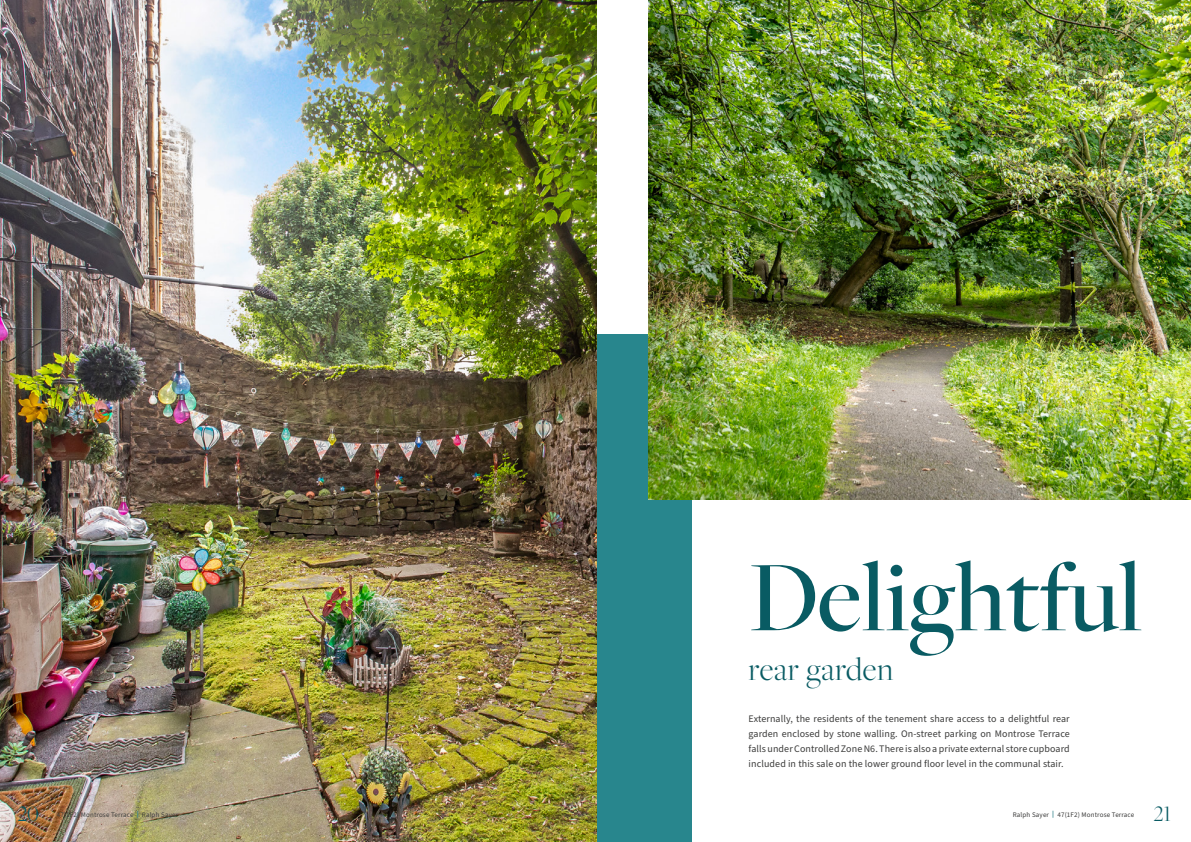
<style>
.page{position:relative;width:1191px;height:842px;background:#fff}
.page>*{position:absolute;margin:0;border:0;box-sizing:border-box;transform-origin:0 0}
.t1{font:500 103.7px "Freight Big Pro";color:#095b63}
.t2{font:300 34px "Freight Big Pro";letter-spacing:.02em;color:#095b63}
.t3{font:300 23px "Freight Big Pro";color:#095b63}
.t4{font:10px/15px "Source Sans Pro";letter-spacing:.01em;color:#3c3c3b;text-align:justify}
.t5{font:7px "Source Sans Pro";letter-spacing:.02em;color:#3c3c3b}
.s1{font-weight:900;color:#499197}
</style>
<div class="page">
<div style="left:597px;top:334px;width:95px;height:508px;background:#28868d"></div>
<img style="left:648px;top:0;width:543px;height:499px">
<img style="left:0;top:0;width:596px;height:842px">
<p class="t1" style="left:748px;top:529px;width:395px">Delightful</p>
<p class="t2" style="left:748px;top:647px;width:146px">rear garden</p>
<p class="t4" style="left:748px;top:712px;width:323px">Externally, the residents of the tenement share access to a delightful rear garden enclosed by stone walling. On-street parking on Montrose Terrace falls under Controlled Zone N6. There is also a private external store cupboard included in this sale on the lower ground floor level in the communal stair.</p>
<h3 class="t3" style="left:18px;top:798px;width:23px">20</h3>
<p class="t5" style="left:57px;top:810px;width:123px">47(1F2) Montrose Terrace <span class="s1">|</span> Ralph Sayer</p>
<p class="t5" style="left:1052px;top:810px;width:83px"><span class="s1">|</span> 47(1F2) Montrose Terrace</p>
<p class="t5" style="left:1012px;top:810px;width:38px">Ralph Sayer</p>
<h3 class="t3" style="left:1154px;top:798px;width:19px">21</h3>
</div>
